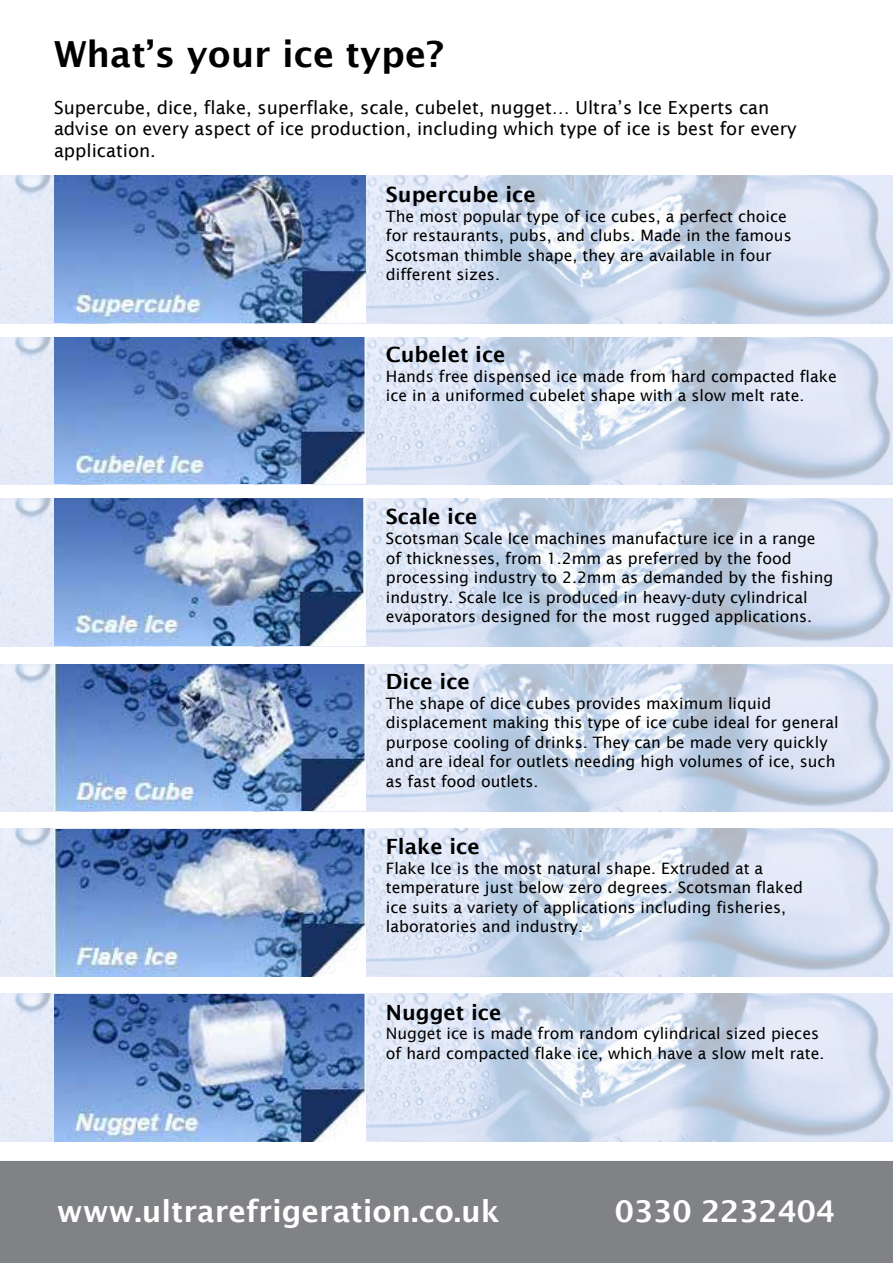
<style>
.page{position:relative;width:893px;height:1263px;background:#fff}
.page>*{position:absolute;margin:0;border:0;box-sizing:border-box;transform-origin:0 0}
.t1{font:600 36px "Lucida Sans";color:#000}
.t2{font:600 30px "Lucida Sans";color:#fff}
.t3{font:600 21px "Lucida Sans";color:#000}
.t4{font:18px/21.6px "Lucida Sans";color:#000}
.t5{font:15.75px/19.5px "Lucida Sans";color:#000}
</style>
<div class="page">
<div style="left:0;top:1161px;width:893px;height:102px;background:#808285"></div>
<img style="left:0;top:176px;width:893px;height:147px">
<img style="left:0;top:337px;width:893px;height:148px">
<img style="left:0;top:499px;width:893px;height:147px">
<img style="left:0;top:664px;width:893px;height:148px">
<img style="left:0;top:828px;width:893px;height:148px">
<img style="left:0;top:994px;width:893px;height:147px">
<img style="left:54px;top:176px;width:312px;height:146px">
<img style="left:54px;top:337px;width:312px;height:147px">
<img style="left:54px;top:499px;width:312px;height:146px">
<img style="left:54px;top:664px;width:312px;height:147px">
<img style="left:54px;top:829px;width:312px;height:147px">
<img style="left:54px;top:995px;width:312px;height:146px">
<h1 class="t1" style="left:54px;top:33px;width:392px">What’s your ice type?</h1>
<p class="t4" style="left:54px;top:96px;width:744px">Supercube, dice, flake, superflake, scale, cubelet, nugget… Ultra’s Ice Experts can advise on every aspect of ice production‚ including which type of ice is best for every application.</p>
<h3 class="t3" style="left:386px;top:183px;width:151px">Supercube ice</h3>
<p class="t5" style="left:386px;top:206px;width:407px">The most popular type of ice cubes, a perfect choice for restaurants, pubs, and clubs. Made in the famous Scotsman thimble shape, they are available in four different sizes.</p>
<h3 class="t3" style="left:386px;top:343px;width:121px">Cubelet ice</h3>
<p class="t5" style="left:386px;top:366px;width:452px">Hands free dispensed ice made from hard compacted flake ice in a uniformed cubelet shape with a slow melt rate.</p>
<h3 class="t3" style="left:386px;top:505px;width:93px">Scale ice</h3>
<p class="t5" style="left:386px;top:529px;width:449px">Scotsman Scale Ice machines manufacture ice in a range of thicknesses, from 1.2mm as preferred by the food processing industry to 2.2mm as demanded by the fishing industry. Scale Ice is produced in heavy-duty cylindrical evaporators designed for the most rugged applications.</p>
<h3 class="t3" style="left:386px;top:670px;width:85px">Dice ice</h3>
<p class="t5" style="left:386px;top:693px;width:454px">The shape of dice cubes provides maximum liquid displacement making this type of ice cube ideal for general purpose cooling of drinks. They can be made very quickly and are ideal for outlets needing high volumes of ice, such as fast food outlets.</p>
<h3 class="t3" style="left:386px;top:835px;width:95px">Flake ice</h3>
<p class="t5" style="left:386px;top:858px;width:419px">Flake Ice is the most natural shape. Extruded at a temperature just below zero degrees. Scotsman flaked ice suits a variety of applications including fisheries, laboratories and industry.</p>
<h3 class="t3" style="left:386px;top:1000px;width:117px">Nugget ice</h3>
<p class="t5" style="left:386px;top:1023px;width:440px">Nugget ice is made from random cylindrical sized pieces of hard compacted flake ice, which have a slow melt rate.</p>
<h2 class="t2" style="left:57px;top:1194px;width:445px">www.ultrarefrigeration.co.uk</h2>
<h2 class="t2" style="left:615px;top:1194px;width:222px">0330 2232404</h2>
</div>
